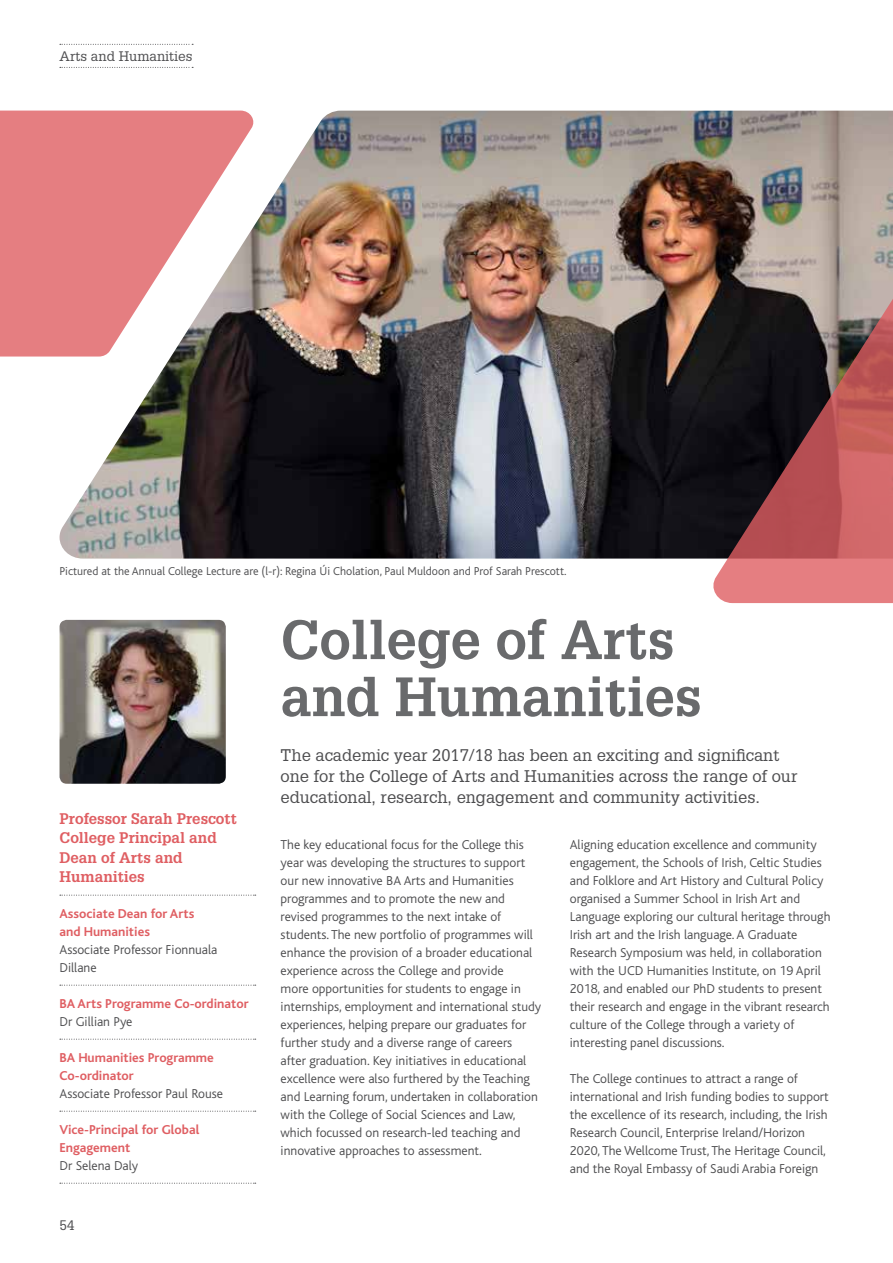
<style>
.page{position:relative;width:893px;height:1263px;background:#fff}
.page>*{position:absolute;margin:0;border:0;box-sizing:border-box;transform-origin:0 0}
.t1{font:700 54px/57px "Glypha";color:#696a6c}
.t2{font:16.5px/21px "Glypha";color:#4d4d4f}
.t3{font:700 15px/19.5px "Glypha";color:#df5e62}
.t4{font:300 13.5px/18px "Bliss";color:#4d4d4f}
.t5{font:700 13.5px/18px "Bliss";color:#df5e62}
.t6{font:13.5px "Glypha";color:#4d4d4f}
.t7{font:300 12px "Bliss";color:#4d4d4f}
</style>
<div class="page">
<svg style="left:60px;top:44px;width:133px;height:1px"></svg>
<svg style="left:60px;top:67px;width:133px;height:1px"></svg>
<img style="left:60px;top:111px;width:833px;height:448px">
<svg style="left:712px;top:299px;width:181px;height:304px;background:#7c4447"></svg>
<svg style="left:60px;top:895px;width:196px;height:1px"></svg>
<svg style="left:60px;top:985px;width:196px;height:1px"></svg>
<svg style="left:60px;top:1039px;width:196px;height:1px"></svg>
<svg style="left:60px;top:1111px;width:196px;height:1px"></svg>
<svg style="left:60px;top:1183px;width:196px;height:1px"></svg>
<img style="left:60px;top:620px;width:166px;height:164px">
<svg style="left:0;top:111px;width:255px;height:245px;fill:#e57e81"></svg>
<p class="t6" style="left:60px;top:47px;width:134px">Arts and Humanities</p>
<p class="t7" style="left:60px;top:565px;width:508px">Pictured at the Annual College Lecture are (l-r): Regina Úi Cholation, Paul Muldoon and Prof Sarah Prescott.</p>
<p class="t3" style="left:60px;top:808px;width:179px">Professor Sarah Prescott<br>College Principal and<br>Dean of Arts and<br>Humanities</p>
<p class="t5" style="left:60px;top:905px;width:136px">Associate Dean for Arts and Humanities</p>
<p class="t4" style="left:60px;top:941px;width:159px">Associate Professor Fionnuala<br>Dillane</p>
<p class="t5" style="left:60px;top:995px;width:191px">BA Arts Programme Co-ordinator</p>
<p class="t4" style="left:60px;top:1013px;width:75px">Dr Gillian Pye</p>
<p class="t5" style="left:60px;top:1049px;width:156px">BA Humanities Programme<br>Co-ordinator</p>
<p class="t4" style="left:60px;top:1085px;width:165px">Associate Professor Paul Rouse</p>
<p class="t5" style="left:60px;top:1121px;width:141px">Vice-Principal for Global<br>Engagement</p>
<p class="t4" style="left:60px;top:1157px;width:80px">Dr Selena Daly</p>
<p class="t6" style="left:60px;top:1217px;width:17px">54</p>
<h1 class="t1" style="left:281px;top:610px;width:423px">College of Arts and Humanities</h1>
<p class="t2" style="left:281px;top:744px;width:518px">The academic year 2017/18 has been an exciting and significant one for the College of Arts and Humanities across the range of our educational, research, engagement and community activities.</p>
<p class="t4" style="left:281px;top:835px;width:262px">The key educational focus for the College this year was developing the structures to support our new innovative BA Arts and Humanities programmes and to promote the new and revised programmes to the next intake of students. The new portfolio of programmes will enhance the provision of a broader educational experience across the College and provide<br>more opportunities for students to engage in internships, employment and international study experiences, helping prepare our graduates for further study and a diverse range of careers<br>after graduation. Key initiatives in educational excellence were also furthered by the Teaching and Learning forum, undertaken in collaboration with the College of Social Sciences and Law, which focussed on research-led teaching and innovative approaches to assessment.</p>
<p class="t4" style="left:570px;top:835px;width:262px">Aligning education excellence and community engagement, the Schools of Irish, Celtic Studies and Folklore and Art History and Cultural Policy organised a Summer School in Irish Art and Language exploring our cultural heritage through Irish art and the Irish language. A Graduate Research Symposium was held, in collaboration with the UCD Humanities Institute, on 19 April 2018, and enabled our PhD students to present their research and engage in the vibrant research culture of the College through a variety of interesting panel discussions.</p>
<p class="t4" style="left:570px;top:1069px;width:261px">The College continues to attract a range of international and Irish funding bodies to support the excellence of its research, including, the Irish Research Council, Enterprise Ireland/Horizon 2020, The Wellcome Trust, The Heritage Council, and the Royal Embassy of Saudi Arabia Foreign</p>
</div>
